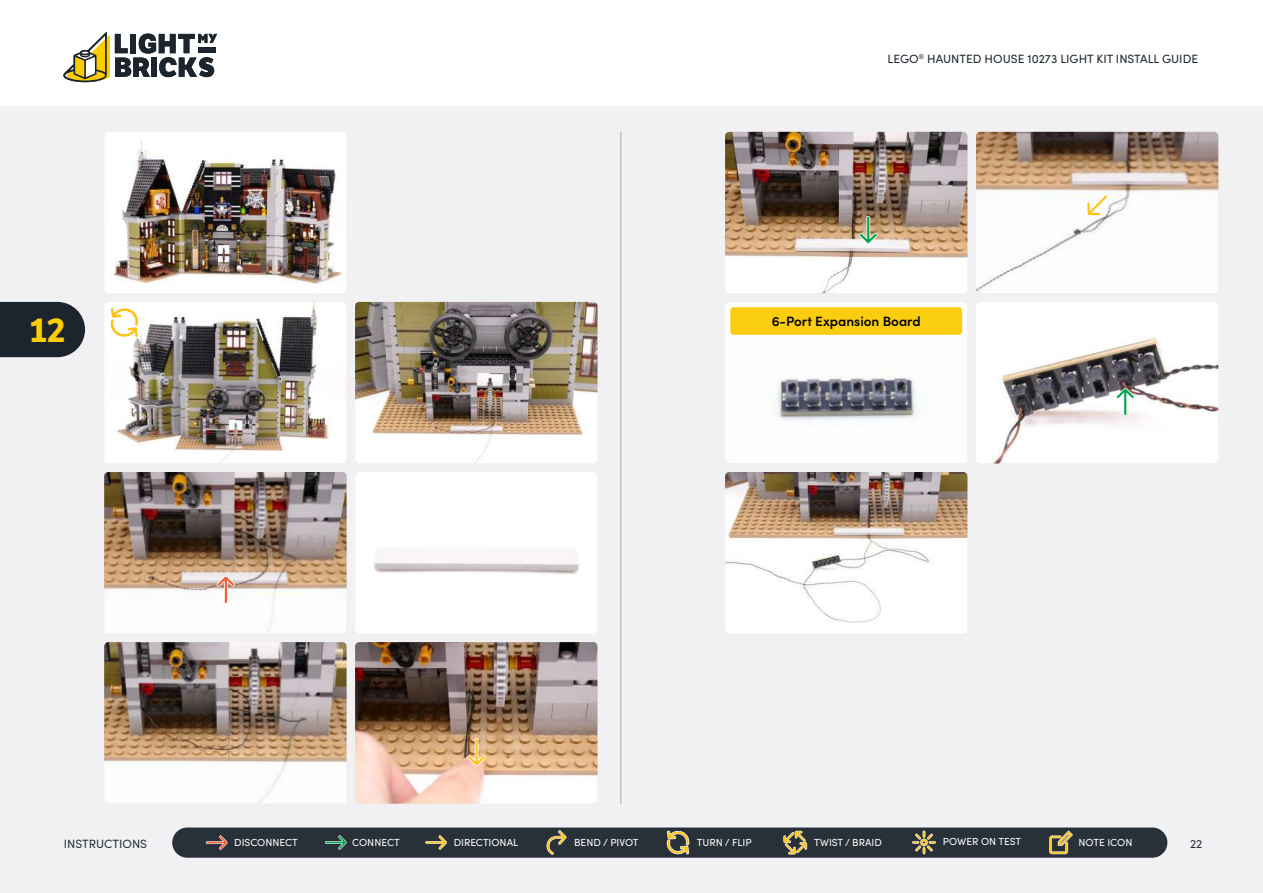
<style>
.page{position:relative;width:1263px;height:893px;background:#fff}
.page>*{position:absolute;margin:0;border:0;box-sizing:border-box;transform-origin:0 0}
.t1{font:700 33px "LFT Etica";color:#ffcd03}
.t2{font:600 13.5px "Sofia Pro";color:#000}
.t3{font:12px "Sofia Pro";color:#1c252d}
.t4{font:12px "Sofia Pro";color:#283038}
.t5{font:10.2px "Sofia Pro";color:#fff}
</style>
<div class="page">
<div style="left:0;top:106px;width:1263px;height:787px;background:#f1f1f3"></div>
<hr style="left:621px;top:132px;width:1px;height:672px;background:#000">
<div style="left:172px;top:827px;width:995px;height:31px;background:#283038;border-radius:15px"></div>
<svg style="left:783px;top:831px;width:24px;height:23px"></svg>
<svg style="left:206px;top:835px;width:22px;height:15px"></svg>
<svg style="left:325px;top:835px;width:22px;height:15px"></svg>
<svg style="left:425px;top:835px;width:22px;height:15px"></svg>
<svg style="left:546px;top:830px;width:21px;height:25px"></svg>
<svg style="left:1049px;top:830px;width:24px;height:24px"></svg>
<svg style="left:912px;top:830px;width:24px;height:24px"></svg>
<svg style="left:666px;top:830px;width:24px;height:25px"></svg>
<svg style="left:63px;top:32px;width:154px;height:50px"></svg>
<svg style="left:0;top:302px;width:85px;height:55px;background:#2a333a"></svg>
<img style="left:976px;top:132px;width:242px;height:161px">
<img style="left:105px;top:132px;width:241px;height:161px">
<img style="left:725px;top:132px;width:242px;height:161px">
<img style="left:355px;top:302px;width:242px;height:161px">
<img style="left:976px;top:302px;width:242px;height:161px">
<img style="left:355px;top:472px;width:242px;height:161px">
<img style="left:355px;top:642px;width:242px;height:162px">
<img style="left:104px;top:472px;width:243px;height:161px">
<img style="left:725px;top:472px;width:242px;height:161px">
<img style="left:105px;top:302px;width:241px;height:161px">
<img style="left:104px;top:642px;width:243px;height:161px">
<svg style="left:1086px;top:195px;width:22px;height:21px"></svg>
<svg style="left:109px;top:306px;width:31px;height:33px"></svg>
<img style="left:726px;top:302px;width:241px;height:161px">
<div style="left:730px;top:307px;width:232px;height:28px;background:#fbcd10;border-radius:3px"></div>
<svg style="left:217px;top:576px;width:18px;height:28px"></svg>
<svg style="left:467px;top:738px;width:19px;height:28px"></svg>
<svg style="left:859px;top:216px;width:18px;height:28px"></svg>
<svg style="left:1116px;top:388px;width:18px;height:28px"></svg>
<p class="t3" style="left:887px;top:50px;width:312px">LEGO<sup>®</sup> HAUNTED HOUSE 10273 LIGHT KIT INSTALL GUIDE</p>
<h1 class="t1" style="left:30px;top:310px;width:37px">12</h1>
<h2 class="t2" style="left:772px;top:311px;width:151px">6-Port Expansion Board</h2>
<p class="t4" style="left:64px;top:835px;width:85px">INSTRUCTIONS</p>
<p class="t5" style="left:234px;top:835px;width:65px">DISCONNECT</p>
<p class="t5" style="left:352px;top:835px;width:49px">CONNECT</p>
<p class="t5" style="left:454px;top:835px;width:66px">DIRECTIONAL</p>
<p class="t5" style="left:574px;top:835px;width:66px">BEND / PIVOT</p>
<p class="t5" style="left:697px;top:835px;width:56px">TURN / FLIP</p>
<p class="t5" style="left:814px;top:835px;width:69px">TWIST / BRAID</p>
<p class="t5" style="left:943px;top:834px;width:80px">POWER ON TEST</p>
<p class="t5" style="left:1078px;top:835px;width:55px">NOTE ICON</p>
<p class="t4" style="left:1190px;top:835px;width:14px">22</p>
</div>
